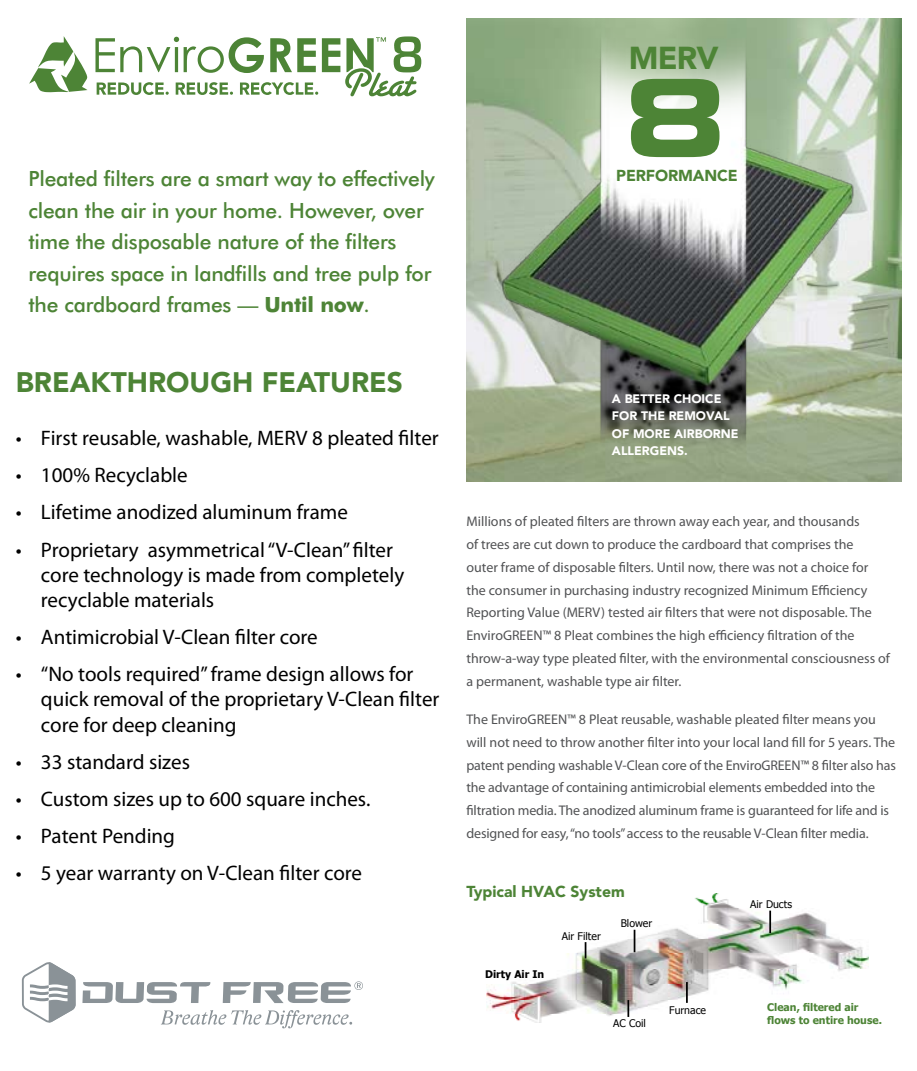
<style>
.page{position:relative;width:917px;height:1071px;background:#fff}
.page>*{position:absolute;margin:0;border:0;box-sizing:border-box;transform-origin:0 0}
.t1{font:900 31.5px "Avenir LT Std";color:#4d8436}
.t2{font:900 28px "Avenir LT Std";color:#4d8436}
.t3{font:21px/25.2px "Myriad Pro";color:#000}
.t4{font:500 21px/31.5px "Futura BT";letter-spacing:-.01em;color:#4d8436}
.t5{font:900 15.75px "Avenir LT Std";letter-spacing:-.005em;color:#4d8436}
.t6{font:14px/22.8px "Myriad Pro";color:#515254}
.t7{font:900 12.25px/17.5px "Avenir LT Std";color:#fff}
.t8{font:700 10.5px/12.6px "Tahoma";color:#4d8436}
.t9{font:10.5px "Tahoma";color:#000}
.t10{font:700 10.5px "Tahoma";color:#000}
.s1{font-weight:700}
</style>
<div class="page">
<img style="left:486px;top:893px;width:382px;height:130px">
<svg style="left:161px;top:1010px;width:191px;height:18px"></svg>
<svg style="left:82px;top:982px;width:128px;height:21px"></svg>
<svg style="left:223px;top:981px;width:140px;height:22px"></svg>
<svg style="left:22px;top:962px;width:54px;height:61px"></svg>
<img style="left:466px;top:18px;width:436px;height:457px">
<hr style="left:633px;top:930px;width:2px;height:22px;background:#000">
<svg style="left:627px;top:1000px;width:2px;height:17px"></svg>
<hr style="left:685px;top:982px;width:2px;height:21px;background:#000">
<svg style="left:584px;top:942px;width:2px;height:16px"></svg>
<svg style="left:769px;top:911px;width:1px;height:22px"></svg>
<svg style="left:29px;top:36px;width:58px;height:56px"></svg>
<svg style="left:95px;top:36px;width:326px;height:61px"></svg>
<svg style="left:630px;top:79px;width:89px;height:78px"></svg>
<h1 class="t1" style="left:628px;top:39px;width:91px">MERV</h1>
<h3 class="t4" style="left:28px;top:163px;width:408px">Pleated filters are a smart way to effectively clean the air in your home. However, over time the disposable nature of the filters requires space in landfills and tree pulp for the cardboard frames — <span class="s1">Until now</span>.</h3>
<h2 class="t2" style="left:16px;top:365px;width:388px">BREAKTHROUGH FEATURES</h2>
<h3 class="t3" style="left:16px;top:425px;width:424px">• First reusable, washable, MERV 8 pleated filter</h3>
<h3 class="t3" style="left:16px;top:462px;width:173px">• 100% Recyclable</h3>
<h3 class="t3" style="left:16px;top:499px;width:333px">• Lifetime anodized aluminum frame</h3>
<h3 class="t3" style="left:41px;top:537px;width:364px;text-indent:-25px">• Proprietary asymmetrical “V-Clean” filter core technology is made from completely recyclable materials</h3>
<h3 class="t3" style="left:16px;top:624px;width:303px">• Antimicrobial V-Clean filter core</h3>
<h3 class="t3" style="left:41px;top:661px;width:400px;text-indent:-25px">• “No tools required” frame design allows for quick removal of the proprietary V-Clean filter core for deep cleaning</h3>
<h3 class="t3" style="left:16px;top:749px;width:176px">• 33 standard sizes</h3>
<h3 class="t3" style="left:16px;top:786px;width:356px">• Custom sizes up to 600 square inches.</h3>
<h3 class="t3" style="left:16px;top:823px;width:161px">• Patent Pending</h3>
<h3 class="t3" style="left:16px;top:860px;width:347px">• 5 year warranty on V-Clean filter core</h3>
<p class="t5" style="left:616px;top:166px;width:123px">PERFORMANCE</p>
<p class="t7" style="left:611px;top:390px;width:128px">A BETTER CHOICE<br>FOR THE REMOVAL<br>OF MORE AIRBORNE<br>ALLERGENS.</p>
<p class="t6" style="left:466px;top:510px;width:425px">Millions of pleated filters are thrown away each year, and thousands<br>of trees are cut down to produce the cardboard that comprises the<br>outer frame of disposable filters. Until now, there was not a choice for the consumer in purchasing industry recognized Minimum Efficiency Reporting Value (MERV) tested air filters that were not disposable. The EnviroGREEN™ 8 Pleat combines the high efficiency filtration of the throw-a-way type pleated filter, with the environmental consciousness of a permanent, washable type air filter.</p>
<p class="t6" style="left:466px;top:708px;width:431px">The EnviroGREEN™ 8 Pleat reusable, washable pleated filter means you will not need to throw another filter into your local land fill for 5 years. The patent pending washable V-Clean core of the EnviroGREEN™ 8 filter also has the advantage of containing antimicrobial elements embedded into the filtration media. The anodized aluminum frame is guaranteed for life and is designed for easy, “no tools” access to the reusable V-Clean filter media.</p>
<p class="t5" style="left:466px;top:882px;width:160px">Typical HVAC System</p>
<p class="t10" style="left:485px;top:967px;width:60px">Dirty Air In</p>
<p class="t9" style="left:561px;top:929px;width:40px">Air Filter</p>
<p class="t9" style="left:620px;top:916px;width:33px">Blower</p>
<p class="t9" style="left:613px;top:1016px;width:34px">AC Coil</p>
<p class="t9" style="left:669px;top:1003px;width:38px">Furnace</p>
<p class="t9" style="left:749px;top:897px;width:43px">Air Ducts</p>
<p class="t8" style="left:766px;top:1000px;width:116px">Clean, filtered air flows to entire house.</p>
</div>
